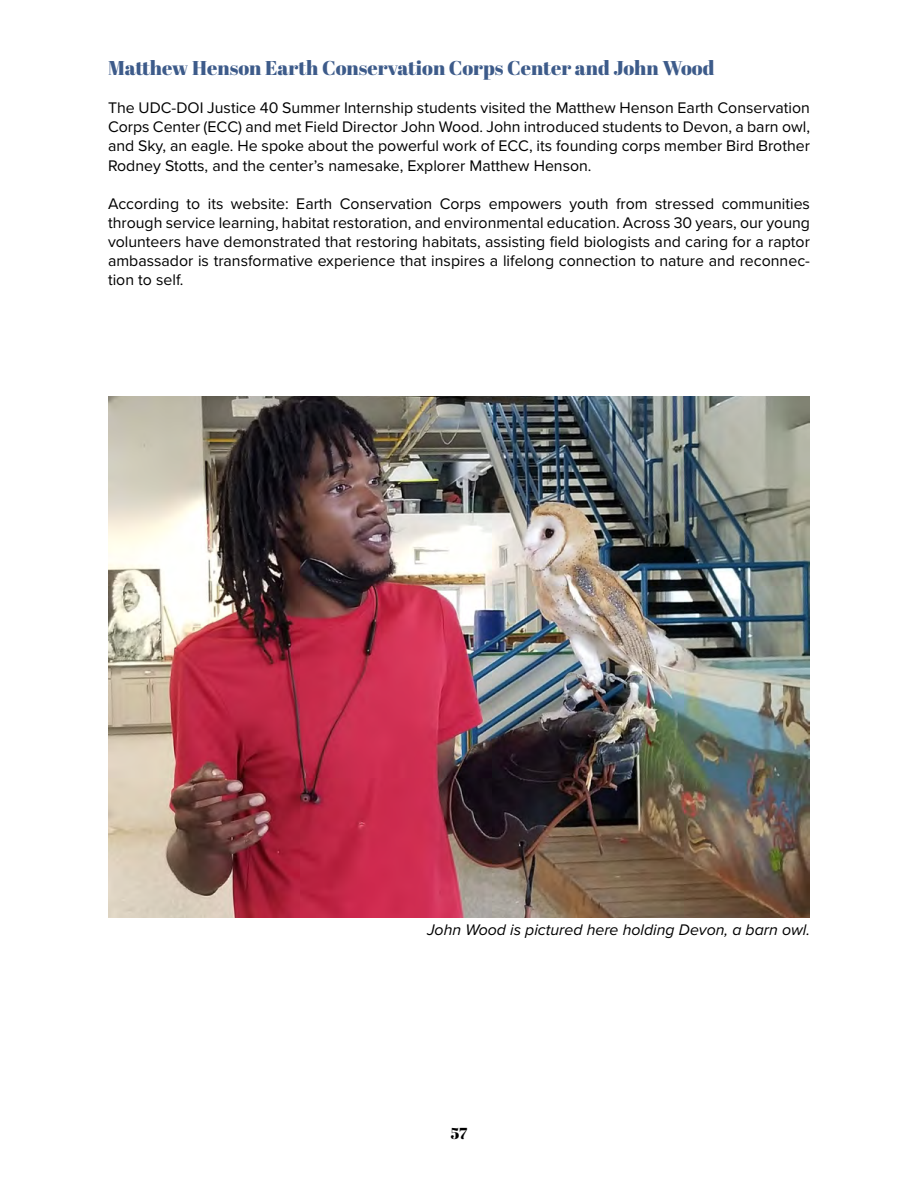
<style>
.page{position:relative;width:918px;height:1188px;background:#fff}
.page>*{position:absolute;margin:0;border:0;box-sizing:border-box;transform-origin:0 0}
.t1{font:19.95px "Abril Fatface";color:#3d5b8a}
.t2{font:15.9px/19px "Proxima Nova";color:#000;text-align:justify}
.t3{font:italic 15.9px "Proxima Nova";color:#000}
.t4{font:15.9px "Abril Fatface";color:#000}
</style>
<div class="page">
<img style="left:108px;top:396px;width:702px;height:522px">
<p class="t1" style="left:108px;top:54px;width:608px">Matthew Henson Earth Conservation Corps Center and John Wood</p>
<p class="t2" style="left:108px;top:98px;width:704px">The UDC-DOI Justice 40 Summer Internship students visited the Matthew Henson Earth Conservation Corps Center (ECC) and met Field Director John Wood. John introduced students to Devon, a barn owl, and Sky, an eagle. He spoke about the powerful work of ECC, its founding corps member Bird Brother Rodney Stotts, and the center’s namesake, Explorer Matthew Henson.</p>
<p class="t2" style="left:108px;top:193px;width:704px">According to its website: Earth Conservation Corps empowers youth from stressed communities through service learning, habitat restoration, and environmental education. Across 30 years, our young volunteers have demonstrated that restoring habitats, assisting field biologists and caring for a raptor ambassador is transformative experience that inspires a lifelong connection to nature and reconnec&shy;tion to self.</p>
<p class="t3" style="left:427px;top:917px;width:384px">John Wood is pictured here holding Devon, a barn owl.</p>
<p class="t4" style="left:451px;top:1122px;width:18px">57</p>
</div>
